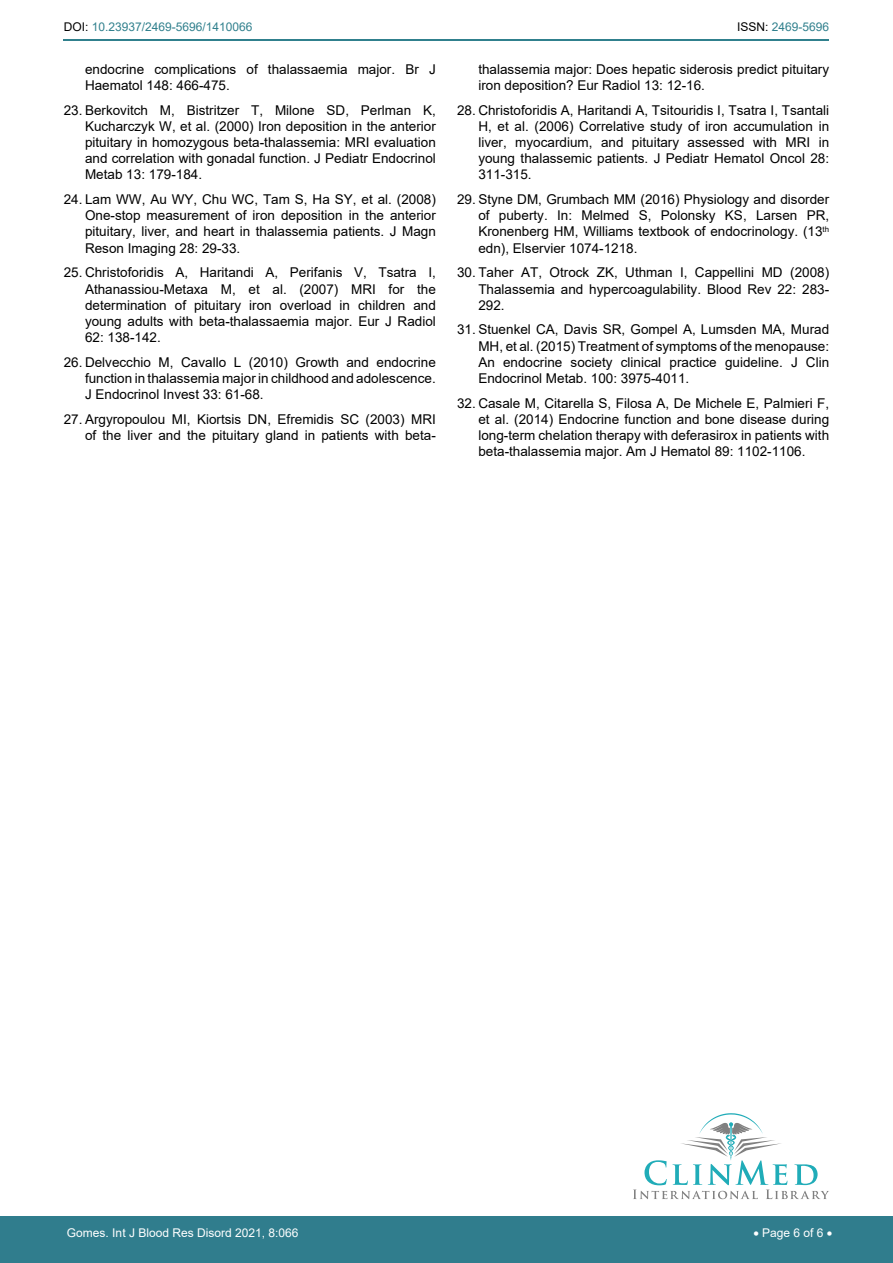
<style>
.page{position:relative;width:893px;height:1263px;background:#fff}
.page>*{position:absolute;margin:0;border:0;box-sizing:border-box;transform-origin:0 0}
.t1{font:13.5px/16.2px "Arial";color:#000;text-align:justify}
.t2{font:12px "Arial";color:#30808d}
.t3{font:12px "Arial";color:#fff}
.s1{color:#000}
</style>
<div class="page">
<hr style="left:64px;top:40px;width:765px;height:1px;background:#30808d">
<div style="left:0;top:1217px;width:893px;height:46px;background:#307d8d"></div>
<svg style="left:633px;top:1113px;width:196px;height:86px"></svg>
<p class="t2" style="left:64px;top:19px;width:190px"><span class="s1">DOI:</span> 10.23937/2469-5696/1410066</p>
<p class="t2" style="left:737px;top:19px;width:94px"><span class="s1">ISSN:</span> 2469-5696</p>
<p class="t1" style="left:85px;top:61px;width:352px">endocrine complications of thalassaemia major. Br J<br>Haematol 148: 466-475.</p>
<p class="t1" style="left:85px;top:102px;width:352px;text-indent:-21px">23. Berkovitch M, Bistritzer T, Milone SD, Perlman K, Kucharczyk W, et al. (2000) Iron deposition in the anterior pituitary in homozygous beta-thalassemia: MRI evaluation and correlation with gonadal function. J Pediatr Endocrinol Metab 13: 179-184.</p>
<p class="t1" style="left:85px;top:191px;width:352px;text-indent:-21px">24. Lam WW, Au WY, Chu WC, Tam S, Ha SY, et al. (2008)<br>One-stop measurement of iron deposition in the anterior pituitary, liver, and heart in thalassemia patients. J Magn Reson Imaging 28: 29-33.</p>
<p class="t1" style="left:85px;top:264px;width:352px;text-indent:-21px">25. Christoforidis A, Haritandi A, Perifanis V, Tsatra I, Athanassiou-Metaxa M, et al. (2007) MRI for the determination of pituitary iron overload in children and young adults with beta-thalassaemia major. Eur J Radiol 62: 138-142.</p>
<p class="t1" style="left:85px;top:354px;width:352px;text-indent:-21px">26. Delvecchio M, Cavallo L (2010) Growth and endocrine function in thalassemia major in childhood and adolescence.<br>J Endocrinol Invest 33: 61-68.</p>
<p class="t1" style="left:64px;top:411px;width:374px;text-align:right">27. Argyropoulou MI, Kiortsis DN, Efremidis SC (2003) MRI of the liver and the pituitary gland in patients with beta-</p>
<p class="t1" style="left:478px;top:61px;width:352px">thalassemia major: Does hepatic siderosis predict pituitary iron deposition? Eur Radiol 13: 12-16.</p>
<p class="t1" style="left:478px;top:102px;width:352px;text-indent:-21px">28. Christoforidis A, Haritandi A, Tsitouridis I, Tsatra I, Tsantali H, et al. (2006) Correlative study of iron accumulation in liver, myocardium, and pituitary assessed with MRI in young thalassemic patients. J Pediatr Hematol Oncol 28:<br>311-315.</p>
<p class="t1" style="left:478px;top:191px;width:352px;text-indent:-21px">29. Styne DM, Grumbach MM (2016) Physiology and disorder of puberty. In: Melmed S, Polonsky KS, Larsen PR, Kronenberg HM, Williams textbook of endocrinology. (13<sup>th </sup>edn), Elservier 1074-1218.</p>
<p class="t1" style="left:478px;top:264px;width:352px;text-indent:-21px">30. Taher AT, Otrock ZK, Uthman I, Cappellini MD (2008)<br>Thalassemia and hypercoagulability. Blood Rev 22: 283- 292.</p>
<p class="t1" style="left:478px;top:321px;width:352px;text-indent:-21px">31. Stuenkel CA, Davis SR, Gompel A, Lumsden MA, Murad MH, et al. (2015) Treatment of symptoms of the menopause:<br>An endocrine society clinical practice guideline. J Clin Endocrinol Metab. 100: 3975-4011.</p>
<p class="t1" style="left:478px;top:395px;width:352px;text-indent:-21px">32. Casale M, Citarella S, Filosa A, De Michele E, Palmieri F, et al. (2014) Endocrine function and bone disease during long-term chelation therapy with deferasirox in patients with beta-thalassemia major. Am J Hematol 89: 1102-1106.</p>
<p class="t3" style="left:67px;top:1225px;width:233px">Gomes. Int J Blood Res Disord 2021, 8:066</p>
<p class="t3" style="left:754px;top:1225px;width:80px">• Page 6 of 6 •</p>
</div>
